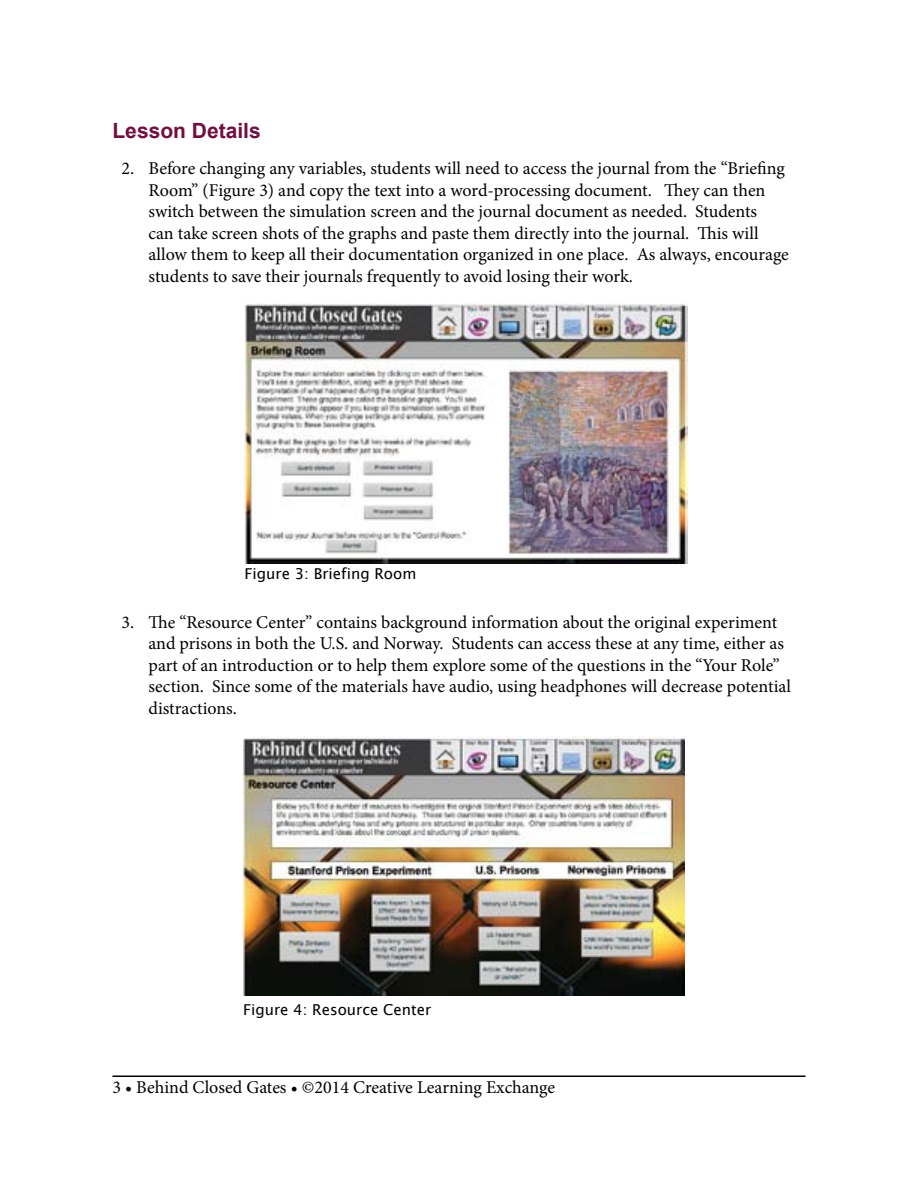
<style>
.page{position:relative;width:918px;height:1188px;background:#fff}
.page>*{position:absolute;margin:0;border:0;box-sizing:border-box;transform-origin:0 0}
.t1{font:700 21px "Arial";color:#700f40}
.t2{font:18px/21.6px "Minion Pro";color:#000}
.t3{font:15px "Lucida Sans";color:#000}
</style>
<div class="page">
<hr style="left:112px;top:1076px;width:694px;height:1px;background:#000">
<img style="left:244px;top:303px;width:444px;height:260px">
<img style="left:243px;top:737px;width:442px;height:259px">
<p class="t1" style="left:112px;top:117px;width:150px">Lesson Details</p>
<p class="t2" style="left:148px;top:157px;width:642px;text-indent:-27px">2. Before changing any variables, students will need to access the journal from the “Briefing Room” (Figure 3) and copy the text into a word-processing document. They can then switch between the simulation screen and the journal document as needed. Students<br>can take screen shots of the graphs and paste them directly into the journal. This will allow them to keep all their documentation organized in one place. As always, encourage students to save their journals frequently to avoid losing their work.</p>
<p class="t3" style="left:244px;top:565px;width:173px">Figure 3: Briefing Room</p>
<p class="t2" style="left:148px;top:611px;width:644px;text-indent:-27px">3. The “Resource Center” contains background information about the original experiment and prisons in both the U.S. and Norway. Students can access these at any time, either as part of an introduction or to help them explore some of the questions in the “Your Role” section. Since some of the materials have audio, using headphones will decrease potential distractions.</p>
<p class="t3" style="left:243px;top:1001px;width:190px">Figure 4: Resource Center</p>
<p class="t2" style="left:112px;top:1077px;width:444px">3 • Behind Closed Gates • ©2014 Creative Learning Exchange</p>
</div>
